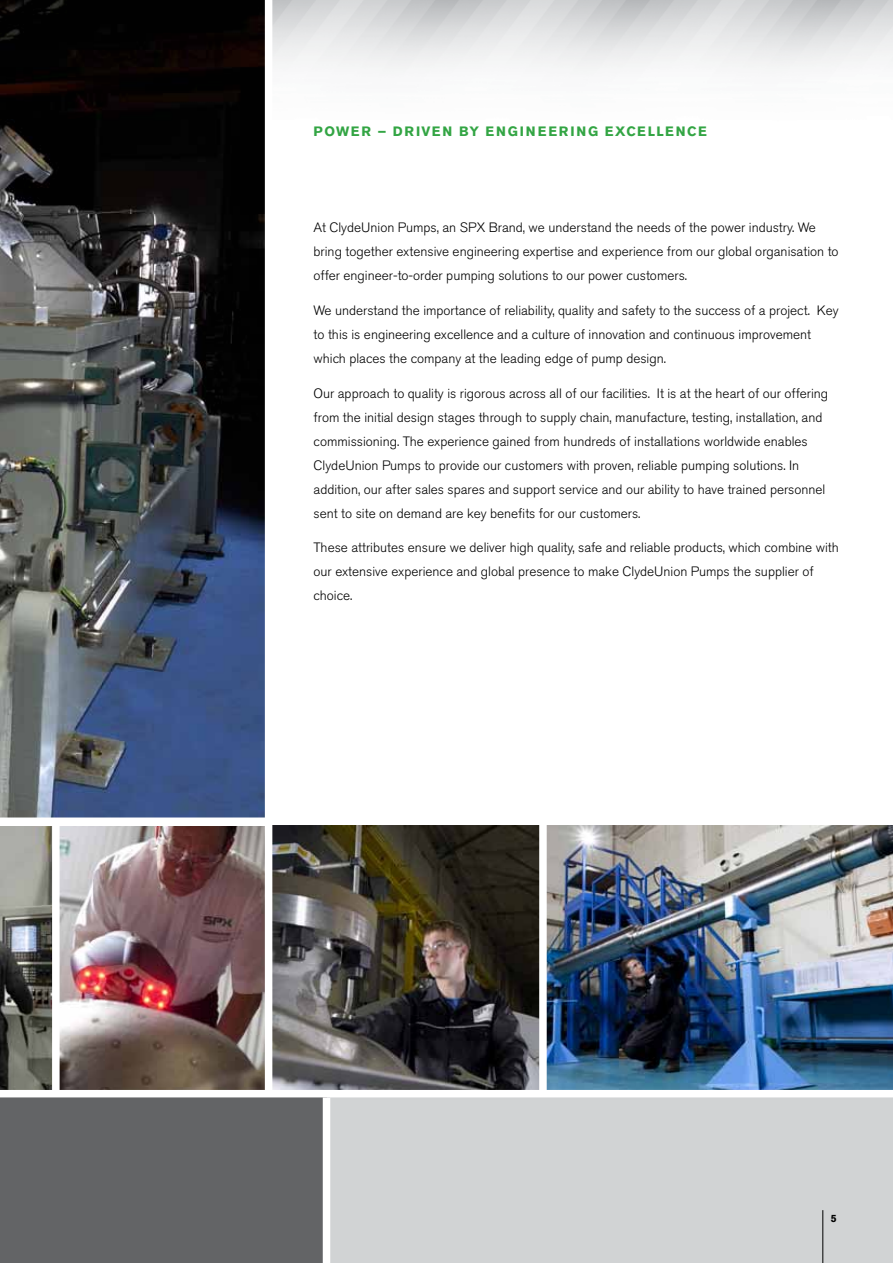
<style>
.page{position:relative;width:893px;height:1263px;background:#fff}
.page>*{position:absolute;margin:0;border:0;box-sizing:border-box;transform-origin:0 0}
.t1{font:300 13.5px/24px "Akzidenz Grotesk BE";color:#000}
.t2{font:700 13.5px "Akzidenz Grotesk BE";letter-spacing:.13em;color:#33a544}
.t3{font:700 10.5px "Akzidenz Grotesk BE";color:#000}
</style>
<div class="page">
<img style="left:272px;top:826px;width:267px;height:264px">
<img style="left:547px;top:826px;width:346px;height:264px">
<img style="left:0;top:826px;width:52px;height:264px">
<img style="left:60px;top:826px;width:205px;height:264px">
<img style="left:0;top:0;width:265px;height:817px">
<div style="left:0;top:1097px;width:326px;height:166px;background:#636466"></div>
<div style="left:330px;top:1095px;width:563px;height:168px;background:#d1d3d4"></div>
<div style="left:0;top:1090px;width:893px;height:7px;background:#fff"></div>
<div style="left:323px;top:1097px;width:7px;height:166px;background:#fff"></div>
<hr style="left:822px;top:1210px;width:1px;height:53px;background:#000">
<p class="t2" style="left:314px;top:124px;width:48px">POWER</p>
<p class="t2" style="left:378px;top:124px;width:331px">– DRIVEN BY ENGINEERING EXCELLENCE</p>
<p class="t1" style="left:314px;top:216px;width:527px">At ClydeUnion Pumps, an SPX Brand, we understand the needs of the power industry. We bring together extensive engineering expertise and experience from our global organisation to offer engineer-to-order pumping solutions to our power customers.</p>
<p class="t1" style="left:314px;top:298px;width:526px">We understand the importance of reliability, quality and safety to the success of a project. Key to this is engineering excellence and a culture of innovation and continuous improvement which places the company at the leading edge of pump design.</p>
<p class="t1" style="left:314px;top:381px;width:516px">Our approach to quality is rigorous across all of our facilities. It is at the heart of our offering from the initial design stages through to supply chain, manufacture, testing, installation, and commissioning. The experience gained from hundreds of installations worldwide enables ClydeUnion Pumps to provide our customers with proven, reliable pumping solutions. In addition, our after sales spares and support service and our ability to have trained personnel sent to site on demand are key benefits for our customers.</p>
<p class="t1" style="left:314px;top:536px;width:527px">These attributes ensure we deliver high quality, safe and reliable products, which combine with our extensive experience and global presence to make ClydeUnion Pumps the supplier of choice.</p>
<p class="t3" style="left:831px;top:1212px;width:7px">5</p>
</div>
